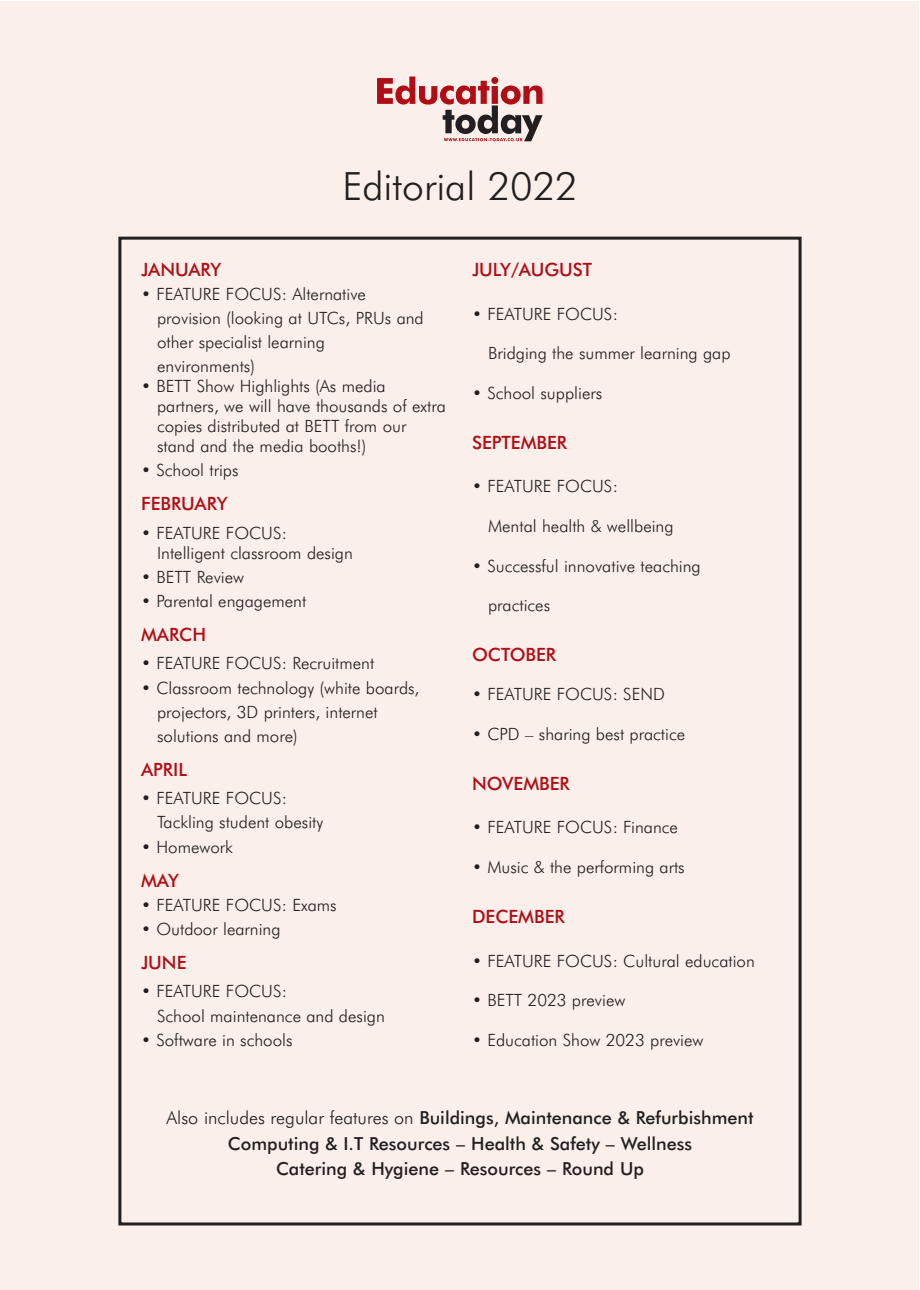
<style>
.page{position:relative;width:920px;height:1290px;background:#fff}
.page>*{position:absolute;margin:0;border:0;box-sizing:border-box;transform-origin:0 0}
.t1{font:300 39px "Futura BT";color:#231f20}
.t2{font:500 18.3px "Futura BT";color:#b00d15}
.t3{font:500 18px/25.5px "Futura BT";color:#231f20;text-align:center}
.t4{font:300 16.95px/24.2px "Futura BT";color:#231f20}
.s1{font-weight:300}
</style>
<div class="page">
<div style="left:1px;top:1px;width:918px;height:1288px;background:#faefea"></div>
<svg style="left:377px;top:77px;width:166px;height:64px"></svg>
<h1 class="t1" style="left:343px;top:171px;width:237px">Editorial 2022</h1>
<p class="t2" style="left:141px;top:262px;width:82px">JANUARY</p>
<p class="t4" style="left:157px;top:283px;width:268px;text-indent:-16px">• FEATURE FOCUS: Alternative provision (looking at UTCs, PRUs and other specialist learning environments)</p>
<p class="t4" style="left:157px;top:378px;width:290px;line-height:20px;text-indent:-16px">• BETT Show Highlights (As media partners, we will have thousands of extra copies distributed at BETT from our stand and the media booths!)</p>
<p class="t4" style="left:141px;top:459px;width:99px">• School trips</p>
<p class="t2" style="left:141px;top:496px;width:88px">FEBRUARY</p>
<p class="t4" style="left:157px;top:524px;width:197px;line-height:20px;text-indent:-16px">• FEATURE FOCUS:<br>Intelligent classroom design</p>
<p class="t4" style="left:141px;top:566px;width:105px">• BETT Review</p>
<p class="t4" style="left:141px;top:590px;width:167px">• Parental engagement</p>
<p class="t2" style="left:141px;top:627px;width:67px">MARCH</p>
<p class="t4" style="left:141px;top:653px;width:235px">• FEATURE FOCUS: Recruitment</p>
<p class="t4" style="left:157px;top:677px;width:264px;text-indent:-16px">• Classroom technology (white boards, projectors, 3D printers, internet solutions and more)</p>
<p class="t2" style="left:141px;top:762px;width:48px">APRIL</p>
<p class="t4" style="left:157px;top:788px;width:168px;text-indent:-16px">• FEATURE FOCUS:<br>Tackling student obesity</p>
<p class="t4" style="left:141px;top:836px;width:93px">• Homework</p>
<p class="t2" style="left:141px;top:873px;width:39px">MAY</p>
<p class="t4" style="left:141px;top:894px;width:197px">• FEATURE FOCUS: Exams</p>
<p class="t4" style="left:141px;top:918px;width:141px">• Outdoor learning</p>
<p class="t2" style="left:141px;top:955px;width:47px">JUNE</p>
<p class="t4" style="left:157px;top:981px;width:229px;text-indent:-16px">• FEATURE FOCUS:<br>School maintenance and design</p>
<p class="t4" style="left:141px;top:1029px;width:153px">• Software in schools</p>
<p class="t2" style="left:472px;top:262px;width:122px">JULY/AUGUST</p>
<p class="t4" style="left:472px;top:303px;width:147px">• FEATURE FOCUS:</p>
<p class="t4" style="left:488px;top:343px;width:244px">Bridging the summer learning gap</p>
<p class="t4" style="left:472px;top:382px;width:132px">• School suppliers</p>
<p class="t2" style="left:472px;top:435px;width:97px">SEPTEMBER</p>
<p class="t4" style="left:472px;top:476px;width:147px">• FEATURE FOCUS:</p>
<p class="t4" style="left:488px;top:515px;width:187px">Mental health &amp; wellbeing</p>
<p class="t4" style="left:472px;top:555px;width:230px">• Successful innovative teaching</p>
<p class="t4" style="left:488px;top:595px;width:64px">practices</p>
<p class="t2" style="left:472px;top:647px;width:86px">OCTOBER</p>
<p class="t4" style="left:472px;top:684px;width:194px">• FEATURE FOCUS: SEND</p>
<p class="t4" style="left:472px;top:723px;width:215px">• CPD – sharing best practice</p>
<p class="t2" style="left:472px;top:776px;width:99px">NOVEMBER</p>
<p class="t4" style="left:472px;top:817px;width:207px">• FEATURE FOCUS: Finance</p>
<p class="t4" style="left:472px;top:856px;width:214px">• Music &amp; the performing arts</p>
<p class="t2" style="left:472px;top:909px;width:94px">DECEMBER</p>
<p class="t4" style="left:472px;top:950px;width:284px">• FEATURE FOCUS: Cultural education</p>
<p class="t4" style="left:472px;top:989px;width:155px">• BETT 2023 preview</p>
<p class="t4" style="left:472px;top:1029px;width:233px">• Education Show 2023 preview</p>
<p class="t3" style="left:167px;top:1107px;width:588px"><span class="s1">Also includes regular features on</span> Buildings, Maintenance &amp; Refurbishment<br>Computing &amp; I.T Resources – Health &amp; Safety – Wellness<br>Catering &amp; Hygiene – Resources – Round Up</p>
</div>
